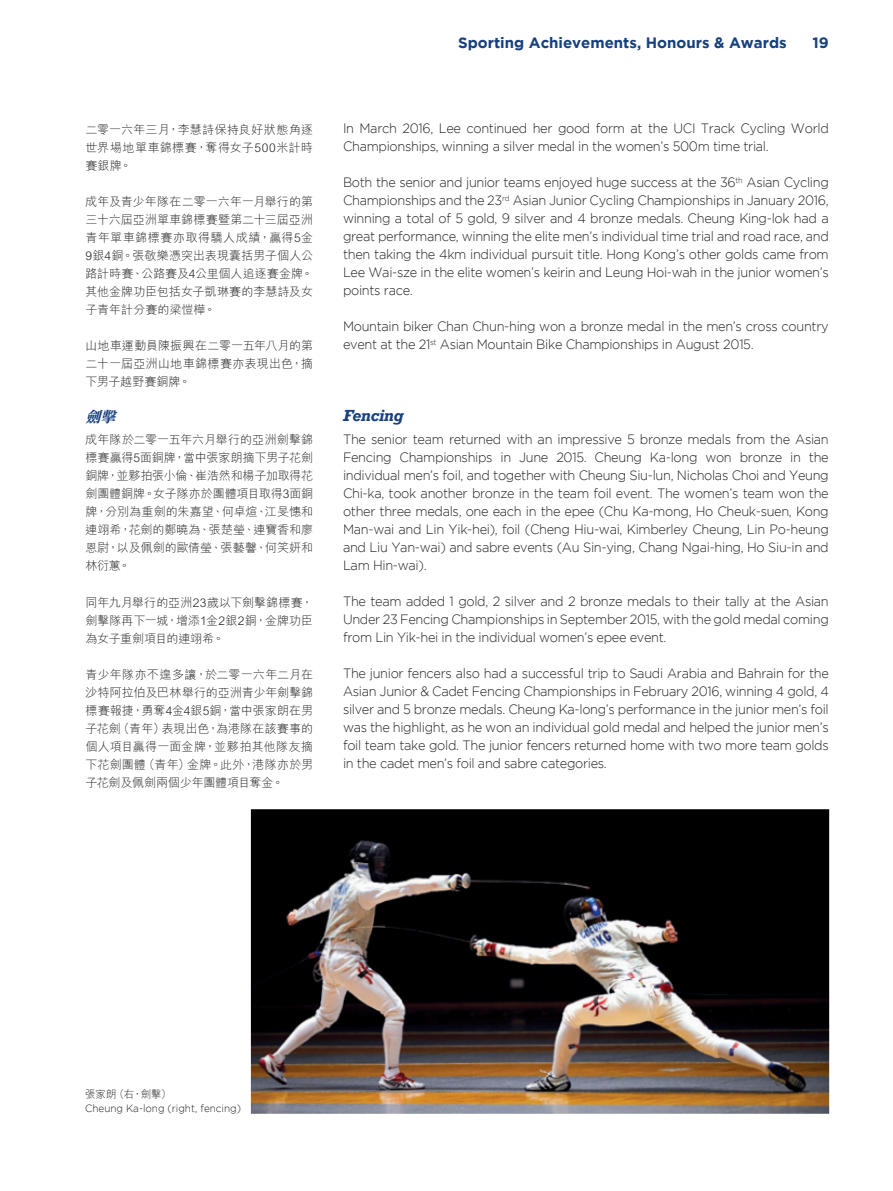
<style>
.page{position:relative;width:893px;height:1191px;background:#fff}
.page>*{position:absolute;margin:0;border:0;box-sizing:border-box;transform-origin:0 0}
.t1{font:italic 700 16.5px "Rockwell";letter-spacing:-.025em;color:#16407e}
.t2{font:700 15px "Gotham";color:#16407e}
.t3{font:italic 15px "DF Li Song Bd HK BF";color:#16407e}
.t4{font:700 15px "Gotham";color:#16407e}
.t5{font:300 13.5px/18px "Gotham";letter-spacing:-.025em;color:#231f20;text-align:justify;scale:.95 1}
.t6{font:300 12px/18px "M Hei HK";letter-spacing:.005em;color:#231f20;text-align:justify}
.t7{font:300 10.5px "Gotham";color:#231f20;scale:.95 1}
.t8{font:300 10.5px "M Hei HK";color:#231f20}
</style>
<div class="page">
<img style="left:251px;top:809px;width:578px;height:304px">
<p class="t6" style="left:85px;top:120px;width:229px">二零一六年三月，李慧詩保持良好狀態角逐世界場地單車錦標賽，奪得女子500米計時賽銀牌。</p>
<p class="t6" style="left:85px;top:192px;width:229px">成年及青少年隊在二零一六年一月舉行的第三十六屆亞洲單車錦標賽暨第二十三屆亞洲青年單車錦標賽亦取得驕人成績，贏得5金9銀4銅。張敬樂憑突出表現囊括男子個人公路計時賽、公路賽及4公里個人追逐賽金牌。其他金牌功臣包括女子凱琳賽的李慧詩及女子青年計分賽的梁愷樺。</p>
<p class="t6" style="left:85px;top:336px;width:229px">山地車運動員陳振興在二零一五年八月的第二十一屆亞洲山地車錦標賽亦表現出色，摘下男子越野賽銅牌。</p>
<p class="t3" style="left:85px;top:409px;width:36px">劍擊</p>
<p class="t6" style="left:85px;top:430px;width:229px">成年隊於二零一五年六月舉行的亞洲劍擊錦標賽贏得5面銅牌，當中張家朗摘下男子花劍銅牌，並夥拍張小倫、崔浩然和楊子加取得花劍團體銅牌。女子隊亦於團體項目取得3面銅牌，分別為重劍的朱嘉望、何卓煊、江旻憓和連翊希，花劍的鄭曉為、張楚瑩、連寶香和廖恩尉，以及佩劍的歐倩瑩、張藝韾、何笑妍和林衍蕙。</p>
<p class="t6" style="left:85px;top:592px;width:229px">同年九月舉行的亞洲23歲以下劍擊錦標賽，劍擊隊再下一城，增添1金2銀2銅，金牌功臣為女子重劍項目的連翊希。</p>
<p class="t6" style="left:85px;top:664px;width:229px">青少年隊亦不遑多讓，於二零一六年二月在沙特阿拉伯及巴林舉行的亞洲青少年劍擊錦標賽報捷，勇奪4金4銀5銅，當中張家朗在男子花劍（青年）表現出色，為港隊在該賽事的個人項目贏得一面金牌，並夥拍其他隊友摘下花劍團體（青年）金牌。此外，港隊亦於男子花劍及佩劍兩個少年團體項目奪金。</p>
<p class="t2" style="left:458px;top:34px;width:330px">Sporting Achievements, Honours &amp; Awards</p>
<p class="t4" style="left:812px;top:33px;width:18px">19</p>
<p class="t5" style="left:343px;top:119px;width:513px">In March 2016, Lee continued her good form at the UCI Track Cycling World<br>Championships, winning a silver medal in the women’s 500m time trial.</p>
<p class="t5" style="left:343px;top:173px;width:513px">Both the senior and junior teams enjoyed huge success at the 36<sup>th</sup> Asian Cycling Championships and the 23<sup>rd</sup> Asian Junior Cycling Championships in January 2016, winning a total of 5 gold, 9 silver and 4 bronze medals. Cheung King-lok had a great performance, winning the elite men’s individual time trial and road race, and then taking the 4km individual pursuit title. Hong Kong’s other golds came from Lee Wai-sze in the elite women’s keirin and Leung Hoi-wah in the junior women’s points race.</p>
<p class="t5" style="left:343px;top:317px;width:513px">Mountain biker Chan Chun-hing won a bronze medal in the men’s cross country event at the 21<sup>st</sup> Asian Mountain Bike Championships in August 2015.</p>
<p class="t1" style="left:343px;top:406px;width:62px">Fencing</p>
<p class="t5" style="left:343px;top:429px;width:513px">The senior team returned with an impressive 5 bronze medals from the Asian Fencing Championships in June 2015. Cheung Ka-long won bronze in the individual men’s foil, and together with Cheung Siu-lun, Nicholas Choi and Yeung Chi-ka, took another bronze in the team foil event. The women’s team won the other three medals, one each in the epee (Chu Ka-mong, Ho Cheuk-suen, Kong Man-wai and Lin Yik-hei), foil (Cheng Hiu-wai, Kimberley Cheung, Lin Po-heung and Liu Yan-wai) and sabre events (Au Sin-ying, Chang Ngai-hing, Ho Siu-in and Lam Hin-wai).</p>
<p class="t5" style="left:343px;top:591px;width:513px">The team added 1 gold, 2 silver and 2 bronze medals to their tally at the Asian Under 23 Fencing Championships in September 2015, with the gold medal coming from Lin Yik-hei in the individual women’s epee event.</p>
<p class="t5" style="left:343px;top:663px;width:513px">The junior fencers also had a successful trip to Saudi Arabia and Bahrain for the Asian Junior &amp; Cadet Fencing Championships in February 2016, winning 4 gold, 4 silver and 5 bronze medals. Cheung Ka-long’s performance in the junior men’s foil was the highlight, as he won an individual gold medal and helped the junior men’s foil team take gold. The junior fencers returned home with two more team golds in the cadet men’s foil and sabre categories.</p>
<p class="t8" style="left:85px;top:1086px;width:88px">張家朗（右，劍擊）</p>
<p class="t7" style="left:85px;top:1102px;width:166px">Cheung Ka-long (right, fencing)</p>
</div>
